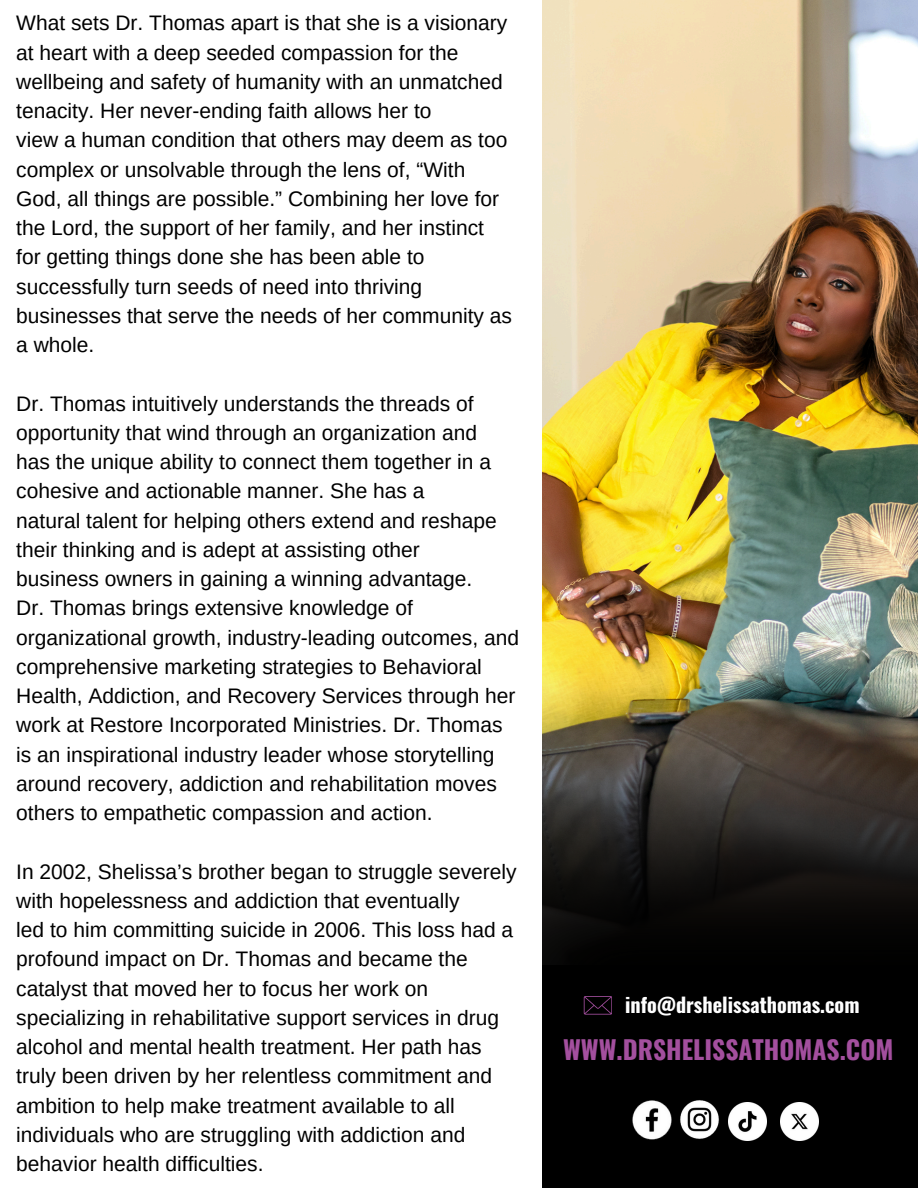
<style>
.page{position:relative;width:918px;height:1188px;background:#fff}
.page>*{position:absolute;margin:0;border:0;box-sizing:border-box;transform-origin:0 0}
.t1{font:700 25.5px "Oswald";color:#a34f9e}
.t2{font:21px/29.2px "Arimo";color:#000}
.t3{font:700 20.1px "Oswald";color:#fff}
</style>
<div class="page">
<div style="left:542px;top:0;width:376px;height:1188px;background:#000"></div>
<img style="left:542px;top:0;width:376px;height:956px">
<img style="left:543px;top:646px;width:375px;height:310px">
<svg style="left:584px;top:996px;width:28px;height:19px"></svg>
<img style="left:632px;top:1100px;width:40px;height:40px">
<img style="left:680px;top:1100px;width:39px;height:39px">
<img style="left:728px;top:1102px;width:38px;height:38px">
<img style="left:780px;top:1102px;width:38px;height:38px">
<p class="t2" style="left:16px;top:8px;width:493px">What sets Dr. Thomas apart is that she is a visionary at heart with a deep seeded compassion for the</p>
<p class="t2" style="left:16px;top:67px;width:488px">wellbeing and safety of humanity with an unmatched tenacity. Her never-ending faith allows her to</p>
<p class="t2" style="left:16px;top:125px;width:493px">view a human condition that others may deem as too complex or unsolvable through the lens of, “With</p>
<p class="t2" style="left:16px;top:184px;width:484px">God, all things are possible.” Combining her love for the Lord, the support of her family, and her instinct</p>
<p class="t2" style="left:16px;top:242px;width:497px">for getting things done she has been able to successfully turn seeds of need into thriving businesses that serve the needs of her community as a whole.</p>
<p class="t2" style="left:16px;top:389px;width:462px">Dr. Thomas intuitively understands the threads of opportunity that wind through an organization and</p>
<p class="t2" style="left:16px;top:447px;width:476px">has the unique ability to connect them together in a cohesive and actionable manner. She has a</p>
<p class="t2" style="left:16px;top:506px;width:482px">natural talent for helping others extend and reshape their thinking and is adept at assisting other</p>
<p class="t2" style="left:16px;top:564px;width:458px">business owners in gaining a winning advantage.</p>
<p class="t2" style="left:16px;top:593px;width:504px">Dr. Thomas brings extensive knowledge of organizational growth, industry-leading outcomes, and</p>
<p class="t2" style="left:16px;top:652px;width:501px">comprehensive marketing strategies to Behavioral<br>Health, Addiction, and Recovery Services through her</p>
<p class="t2" style="left:16px;top:710px;width:488px">work at Restore Incorporated Ministries. Dr. Thomas is an inspirational industry leader whose storytelling around recovery, addiction and rehabilitation moves others to empathetic compassion and action.</p>
<p class="t2" style="left:16px;top:857px;width:502px">In 2002, Shelissa’s brother began to struggle severely with hopelessness and addiction that eventually</p>
<h2 class="t2" style="left:16px;top:915px;width:498px">led to him committing suicide in 2006. This loss had a profound impact on Dr. Thomas and became the</h2>
<h1 class="t2" style="left:16px;top:974px;width:484px">catalyst that moved her to focus her work on specializing in rehabilitative support services in drug</h1>
<p class="t2" style="left:16px;top:1032px;width:477px">alcohol and mental health treatment. Her path has truly been driven by her relentless commitment and</p>
<p class="t2" style="left:16px;top:1091px;width:451px">ambition to help make treatment available to all individuals who are struggling with addiction and</p>
<p class="t2" style="left:16px;top:1149px;width:249px">behavior health difficulties.</p>
<p class="t3" style="left:625px;top:989px;width:236px">info@drshelissathomas.com</p>
<p class="t1" style="left:563px;top:1030px;width:332px">WWW.DRSHELISSATHOMAS.COM</p>
</div>
